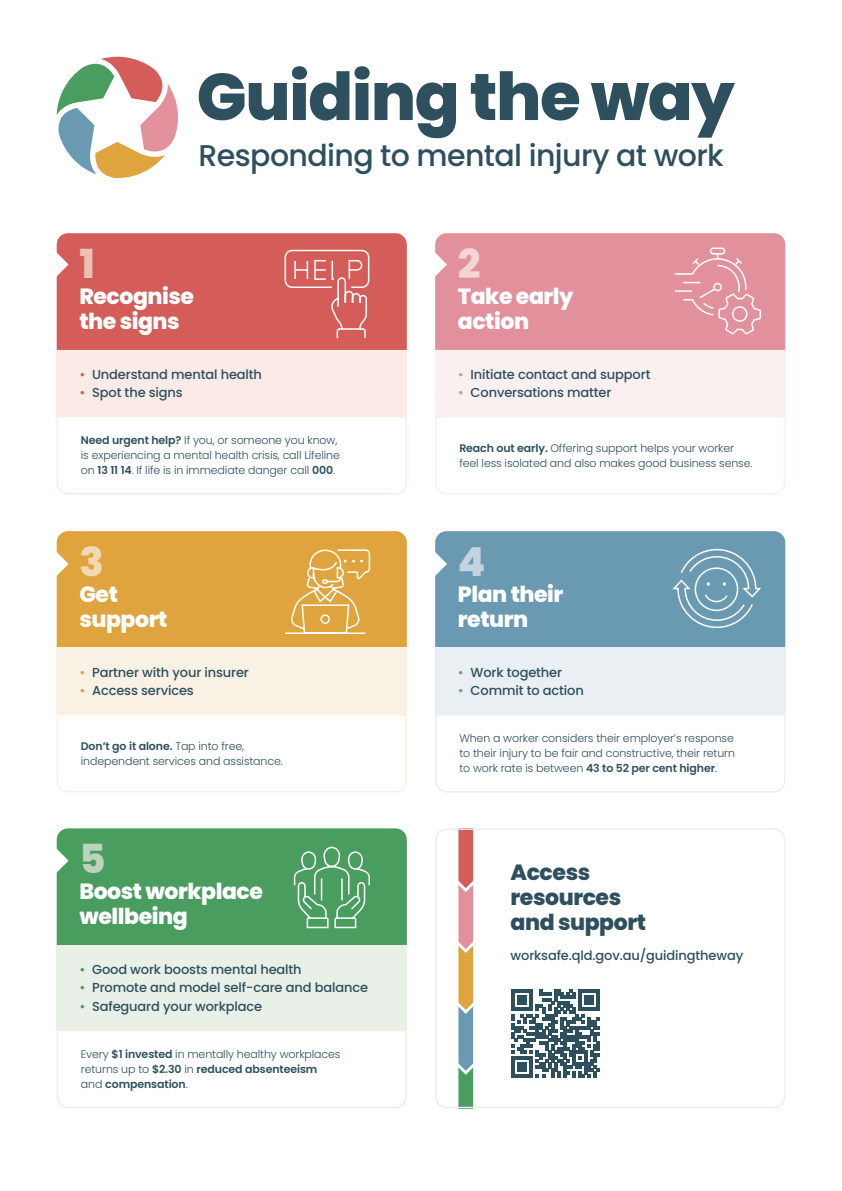
<style>
.page{position:relative;width:842px;height:1191px;background:#fff}
.page>*{position:absolute;margin:0;border:0;box-sizing:border-box;transform-origin:0 0}
.t1{font:800 66px "Poppins";letter-spacing:-.02em;color:#2e505e}
.t2{font:800 40px "Poppins";color:#edc0b6}
.t3{font:800 40px "Poppins";color:#f2d9b3}
.t4{font:800 40px "Poppins";color:#bcd3bc}
.t5{font:800 40px "Poppins";color:#f4d4d5}
.t6{font:800 40px "Poppins";color:#c3d3df}
.t7{font:500 30px "Poppins";letter-spacing:-.02em;color:#2e505e}
.t8{font:800 22px/25px "Poppins";letter-spacing:-.02em;color:#fff}
.t9{font:800 22px/25px "Poppins";letter-spacing:-.02em;color:#2e505e}
.t10{font:500 13px "Poppins";letter-spacing:-.01em;color:#2e505e}
.t11{font:300 11px/15px "Poppins";letter-spacing:-.01em;color:#2e505e}
.s1{color:#d45c59}
.s2{font-weight:600}
.s3{color:#dfa43e}
.s4{color:#499d5f}
.s5{color:#e3909d}
.s6{color:#6a9ab2}
</style>
<div class="page">
<div style="left:57px;top:233px;width:350px;height:117px;background:#d45c59"></div>
<div style="left:57px;top:531px;width:350px;height:117px;background:#dfa43e"></div>
<div style="left:57px;top:828px;width:350px;height:117px;background:#499d5f"></div>
<div style="left:435px;top:233px;width:350px;height:117px;background:#e3909d"></div>
<div style="left:435px;top:531px;width:350px;height:117px;background:#6a9ab2"></div>
<svg style="left:56px;top:250px;width:13px;height:28px"></svg>
<svg style="left:56px;top:550px;width:13px;height:28px"></svg>
<svg style="left:56px;top:846px;width:13px;height:28px"></svg>
<svg style="left:435px;top:250px;width:12px;height:28px"></svg>
<svg style="left:435px;top:550px;width:12px;height:28px"></svg>
<div style="left:57px;top:350px;width:350px;height:66px;background:#fbebe7"></div>
<div style="left:57px;top:648px;width:350px;height:66px;background:#faf1e5"></div>
<div style="left:57px;top:945px;width:350px;height:84px;background:#e9f0e8"></div>
<div style="left:435px;top:350px;width:350px;height:66px;background:#fbf0f0"></div>
<div style="left:435px;top:648px;width:350px;height:66px;background:#eaeff3"></div>
<svg style="left:56px;top:415px;width:351px;height:80px"></svg>
<svg style="left:56px;top:713px;width:351px;height:80px"></svg>
<svg style="left:56px;top:1029px;width:351px;height:79px"></svg>
<svg style="left:435px;top:415px;width:351px;height:79px"></svg>
<svg style="left:435px;top:713px;width:351px;height:80px"></svg>
<svg style="left:458px;top:831px;width:15px;height:274px"></svg>
<div style="left:435px;top:828px;width:350px;height:280px;border:2px solid #eaeff3;border-radius:11px"></div>
<svg style="left:57px;top:57px;width:121px;height:121px"></svg>
<svg style="left:293px;top:846px;width:78px;height:83px"></svg>
<svg style="left:284px;top:249px;width:86px;height:91px"></svg>
<svg style="left:283px;top:548px;width:88px;height:87px"></svg>
<svg style="left:673px;top:247px;width:89px;height:89px"></svg>
<svg style="left:671px;top:548px;width:92px;height:81px"></svg>
<svg style="left:512px;top:989px;width:88px;height:88px"></svg>
<h1 class="t1" style="left:197px;top:59px;width:539px">Guiding the way</h1>
<h3 class="t7" style="left:199px;top:138px;width:527px">Responding to mental injury at work</h3>
<h2 class="t2" style="left:79px;top:241px;width:17px">1</h2>
<h3 class="t8" style="left:79px;top:284px;width:116px">Recognise the signs</h3>
<p class="t10" style="left:79px;top:366px;width:184px"><span class="s1">•</span> Understand mental health</p>
<p class="t10" style="left:79px;top:385px;width:105px"><span class="s1">•</span> Spot the signs</p>
<p class="t11" style="left:81px;top:433px;width:261px"><span class="s2">Need urgent help?</span> If you, or someone you know, is experiencing a mental health crisis, call Lifeline on <span class="s2">13 11 14</span>. If life is in immediate danger call <span class="s2">000</span>.</p>
<h2 class="t3" style="left:79px;top:538px;width:26px">3</h2>
<h3 class="t8" style="left:79px;top:582px;width:89px">Get support</h3>
<p class="t10" style="left:79px;top:664px;width:171px"><span class="s3">•</span> Partner with your insurer</p>
<p class="t10" style="left:79px;top:683px;width:116px"><span class="s3">•</span> Access services</p>
<p class="t11" style="left:81px;top:738px;width:203px"><span class="s2">Don’t go it alone.</span> Tap into free, independent services and assistance.</p>
<h2 class="t4" style="left:79px;top:835px;width:28px">5</h2>
<h3 class="t8" style="left:79px;top:879px;width:185px">Boost workplace wellbeing</h3>
<p class="t10" style="left:79px;top:961px;width:224px"><span class="s4">•</span> Good work boosts mental health</p>
<p class="t10" style="left:79px;top:980px;width:290px"><span class="s4">•</span> Promote and model self-care and balance</p>
<p class="t10" style="left:79px;top:998px;width:184px"><span class="s4">•</span> Safeguard your workplace</p>
<p class="t11" style="left:81px;top:1046px;width:261px">Every <span class="s2">$1 invested</span> in mentally healthy workplaces returns up to <span class="s2">$2.30</span> in <span class="s2">reduced absenteeism </span>and <span class="s2">compensation</span>.</p>
<h2 class="t5" style="left:458px;top:241px;width:24px">2</h2>
<h3 class="t8" style="left:458px;top:284px;width:117px">Take early action</h3>
<p class="t10" style="left:458px;top:366px;width:194px"><span class="s5">•</span> Initiate contact and support</p>
<p class="t10" style="left:458px;top:385px;width:155px"><span class="s5">•</span> Conversations matter</p>
<p class="t11" style="left:459px;top:440px;width:295px"><span class="s2">Reach out early.</span> Offering support helps your worker feel less isolated and also makes good business sense.</p>
<h2 class="t6" style="left:458px;top:538px;width:29px">4</h2>
<h3 class="t8" style="left:458px;top:582px;width:107px">Plan their return</h3>
<p class="t10" style="left:458px;top:664px;width:106px"><span class="s6">•</span> Work together</p>
<p class="t10" style="left:458px;top:683px;width:127px"><span class="s6">•</span> Commit to action</p>
<p class="t11" style="left:459px;top:731px;width:277px;text-align:justify">When a worker considers their employer’s response to their injury to be fair and constructive, their return to work rate is between <span class="s2">43 to 52 per cent higher</span>.</p>
<h3 class="t9" style="left:511px;top:859px;width:137px">Access resources and support</h3>
<p class="t10" style="left:511px;top:947px;width:234px">worksafe.qld.gov.au/guidingtheway</p>
</div>
